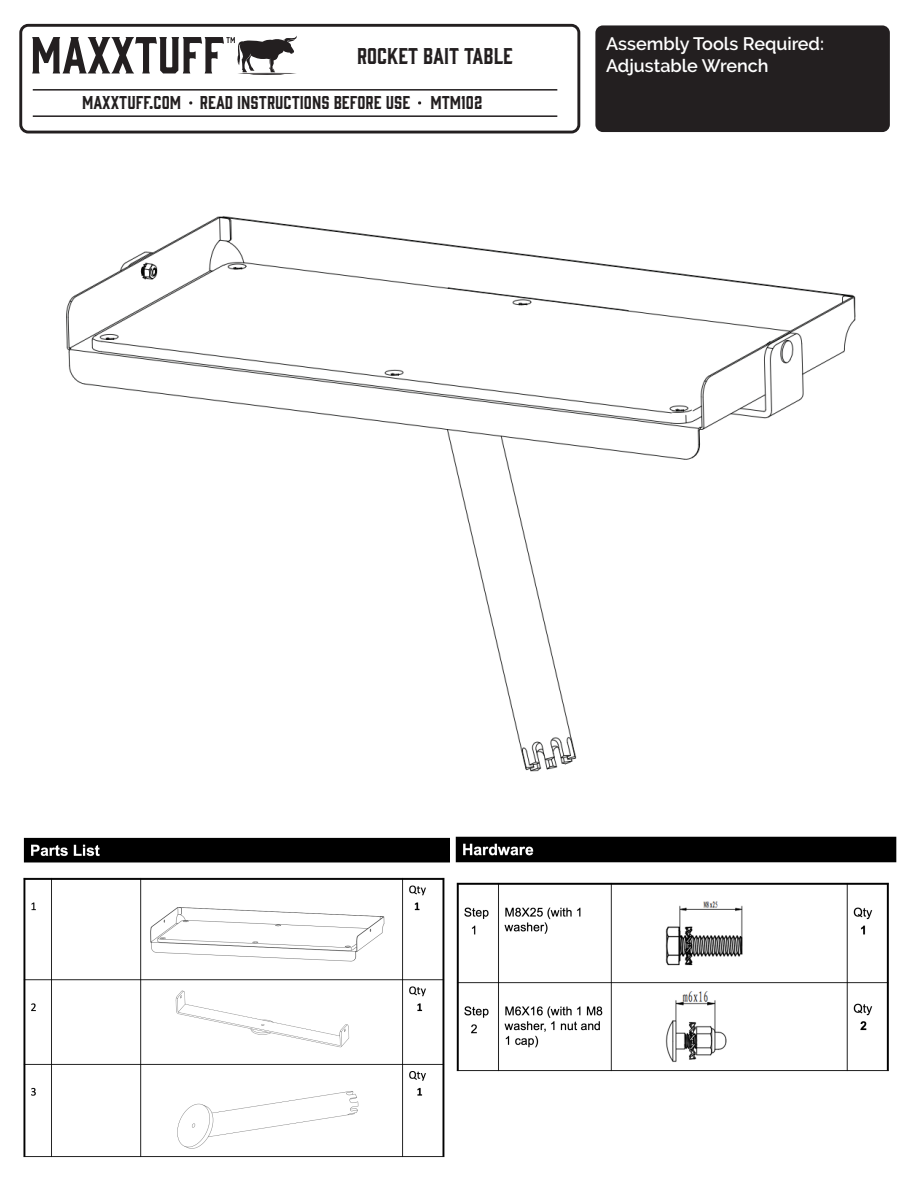
<style>
.page{position:relative;width:918px;height:1188px;background:#fff}
.page>*{position:absolute;margin:0;border:0;box-sizing:border-box;transform-origin:0 0}
.t1{font:21px "Gin";color:#231f20}
.t2{font:600 18px/21.6px "Raleway";color:#fff}
.t3{font:17.1px "Gin";color:#231f20}
</style>
<div class="page">
<div style="left:595px;top:25px;width:295px;height:107px;background:#231f20;border-radius:7px"></div>
<div style="left:19px;top:24px;width:561px;height:109px;border:3px solid #231f20;border-radius:8px"></div>
<hr style="left:237px;top:73px;width:60px;height:1px;background:#231f20;border-radius:50%">
<hr style="left:250px;top:74px;width:35px;height:1px;background:#231f20;border-radius:50%">
<hr style="left:33px;top:89px;width:524px;height:2px;background:#231f20">
<hr style="left:33px;top:115px;width:524px;height:2px;background:#231f20">
<svg style="left:32px;top:35px;width:265px;height:38px"></svg>
<img style="left:66px;top:216px;width:790px;height:556px">
<img style="left:23px;top:837px;width:427px;height:321px">
<img style="left:455px;top:836px;width:442px;height:236px">
<p class="t1" style="left:357px;top:42px;width:157px">ROCKET BAIT TABLE</p>
<p class="t3" style="left:82px;top:91px;width:402px">MAXXTUFF.COM READ INSTRUCTIONS BEFORE USE MTM102</p>
<p class="t2" style="left:606px;top:33px;width:220px">Assembly Tools Required:<br>Adjustable Wrench</p>
</div>
